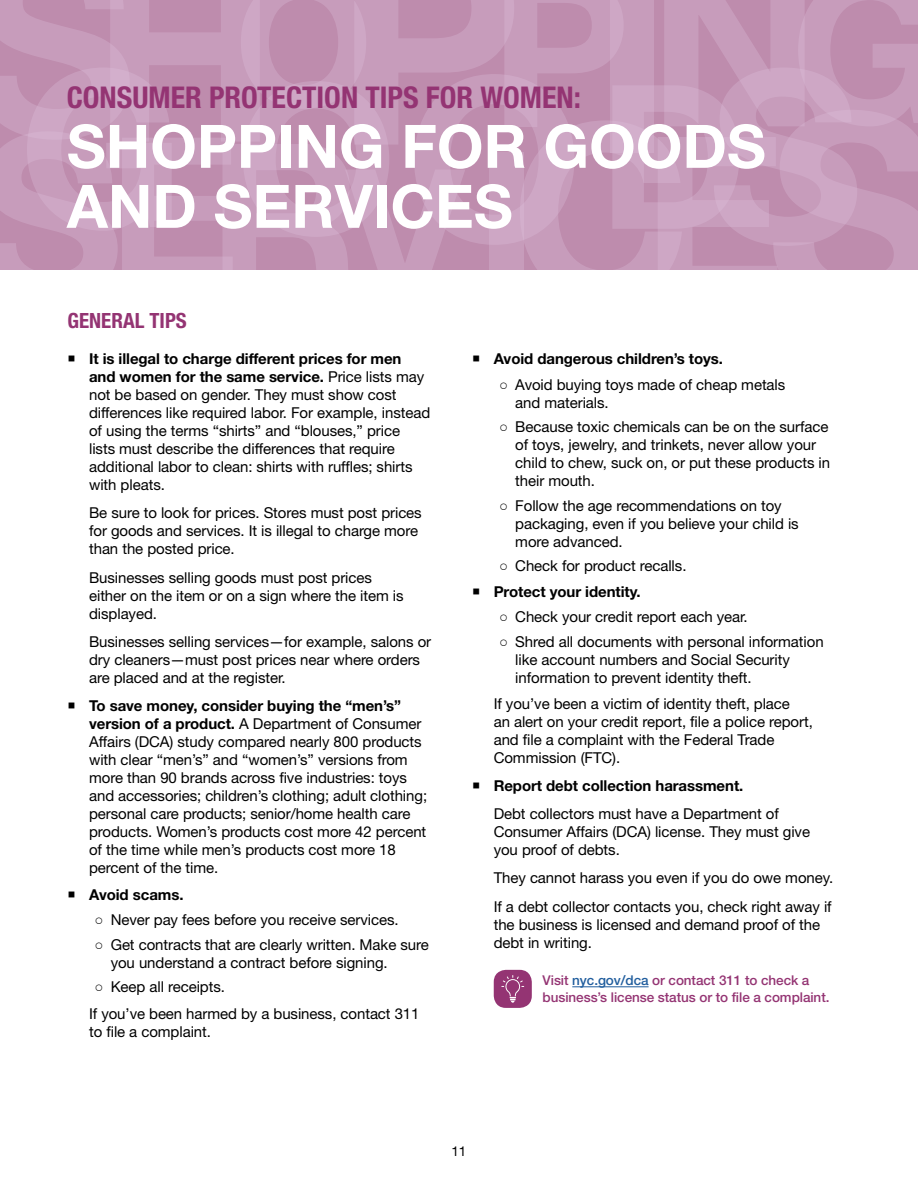
<style>
.page{position:relative;width:918px;height:1188px;background:#fff}
.page>*{position:absolute;margin:0;border:0;box-sizing:border-box;transform-origin:0 0}
.t1{font:700 60px/60px "Helvetica Neue LT Std";color:#fff}
.t2{font:700 condensed 30px "Helvetica Neue LT Std";color:#943473}
.t3{font:700 condensed 21px "Helvetica Neue LT Std";color:#943473}
.t4{font:15px/18px "Helvetica Neue LT Std";letter-spacing:-.005em;color:#000}
.t5{font:700 15px "Helvetica Neue LT Std";letter-spacing:-.005em;color:#000}
.t6{font:500 13.5px/16.2px "Helvetica Neue LT Std";letter-spacing:-.005em;color:#943473}
.t7{font:13.5px "Helvetica Neue LT Std";color:#000}
.s1{font-weight:700}
.s2{font-family:"Arial"}
.s3{color:#215e9e}
</style>
<div class="page">
<svg style="left:0;top:0;width:918px;height:270px;background:#c598b8"></svg>
<hr style="left:572px;top:986px;width:77px;height:1px;background:#215e9e">
<div style="left:494px;top:970px;width:38px;height:38px;background:#943473;border-radius:12px"></div>
<svg style="left:501px;top:975px;width:23px;height:28px"></svg>
<h2 class="t2" style="left:67px;top:79px;width:516px">CONSUMER PROTECTION TIPS FOR WOMEN:</h2>
<h1 class="t1" style="left:67px;top:115px;width:701px">SHOPPING FOR GOODS<br>AND SERVICES</h1>
<h3 class="t3" style="left:68px;top:308px;width:121px">GENERAL TIPS</h3>
<p class="t4" style="left:89px;top:349px;width:343px"><span class="s1">It is illegal to charge different prices for men and women for the same service.</span> Price lists may not be based on gender. They must show cost differences like required labor. For example, instead of using the terms “shirts” and “blouses,” price<br>lists must describe the differences that require additional labor to clean: shirts with ruffles; shirts with pleats.</p>
<p class="t4" style="left:89px;top:503px;width:334px">Be sure to look for prices. Stores must post prices for goods and services. It is illegal to charge more than the posted price.</p>
<p class="t4" style="left:89px;top:568px;width:316px">Businesses selling goods must post prices either on the item or on a sign where the item is displayed.</p>
<p class="t4" style="left:89px;top:633px;width:344px">Businesses selling services—for example, salons or dry cleaners—must post prices near where orders are placed and at the register.</p>
<p class="t4" style="left:89px;top:697px;width:340px"><span class="s1">To save money, consider buying the “men’s” version of a product.</span> A Department of Consumer Affairs (DCA) study compared nearly 800 products with clear “men’s” and “women’s” versions from more than 90 brands across five industries: toys and accessories; children’s clothing; adult clothing; personal care products; senior/home health care products. Women’s products cost more 42 percent of the time while men’s products cost more 18 percent of the time.</p>
<p class="t5" style="left:89px;top:885px;width:96px">Avoid scams.</p>
<p class="t4" style="left:95px;top:911px;width:306px"><span class="s2">○</span> Never pay fees before you receive services.</p>
<p class="t4" style="left:111px;top:935px;width:320px;text-indent:-16px"><span class="s2">○</span> Get contracts that are clearly written. Make sure you understand a contract before signing.</p>
<p class="t4" style="left:89px;top:973px;width:332px;line-height:26.7px;text-indent:5px"><span class="s2">○</span> Keep all receipts.<br>If you’ve been harmed by a business, contact 311</p>
<p class="t4" style="left:89px;top:1022px;width:123px">to file a complaint.</p>
<p class="t5" style="left:494px;top:349px;width:231px">Avoid dangerous children’s toys.</p>
<p class="t4" style="left:515px;top:375px;width:272px;text-indent:-16px"><span class="s2">○</span> Avoid buying toys made of cheap metals and materials.</p>
<p class="t4" style="left:515px;top:418px;width:316px;text-indent:-16px"><span class="s2">○</span> Because toxic chemicals can be on the surface of toys, jewelry, and trinkets, never allow your child to chew, suck on, or put these products in their mouth.</p>
<p class="t4" style="left:515px;top:496px;width:285px;text-indent:-16px"><span class="s2">○</span> Follow the age recommendations on toy packaging, even if you believe your child is more advanced.</p>
<p class="t4" style="left:494px;top:553px;width:194px;line-height:25.5px;text-indent:5px"><span class="s2">○</span> Check for product recalls.<br><span class="s1">Protect your identity.</span></p>
<p class="t4" style="left:499px;top:608px;width:250px"><span class="s2">○</span> Check your credit report each year.</p>
<p class="t4" style="left:515px;top:632px;width:310px;text-indent:-16px"><span class="s2">○</span> Shred all documents with personal information like account numbers and Social Security information to prevent identity theft.</p>
<p class="t4" style="left:494px;top:695px;width:321px">If you’ve been a victim of identity theft, place<br>an alert on your credit report, file a police report, and file a complaint with the Federal Trade Commission (FTC).</p>
<p class="t5" style="left:494px;top:776px;width:251px">Report debt collection harassment.</p>
<p class="t4" style="left:494px;top:804px;width:318px">Debt collectors must have a Department of<br>Consumer Affairs (DCA) license. They must give you proof of debts.</p>
<p class="t4" style="left:494px;top:864px;width:341px;line-height:28.8px">They cannot harass you even if you do owe money.<br>If a debt collector contacts you, check right away if</p>
<p class="t4" style="left:494px;top:916px;width:328px">the business is licensed and demand proof of the debt in writing.</p>
<p class="t6" style="left:543px;top:972px;width:288px">Visit <span class="s3">nyc.gov/dca</span> or contact 311 to check a business’s license status or to file a complaint.</p>
<p class="t7" style="left:452px;top:1143px;width:16px">11</p>
</div>
